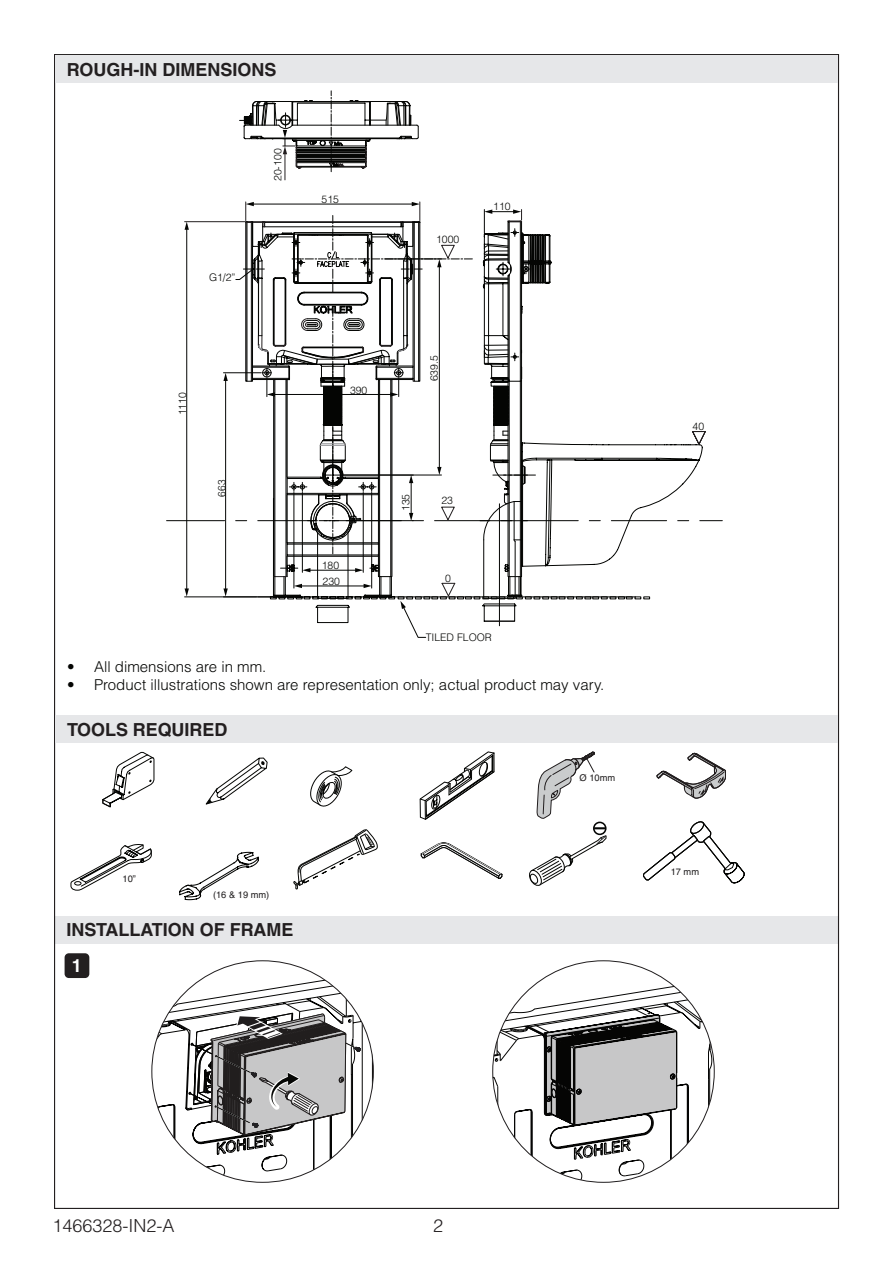
<style>
.page{position:relative;width:893px;height:1263px;background:#fff}
.page>*{position:absolute;margin:0;border:0;box-sizing:border-box;transform-origin:0 0}
.t1{font:700 18px "Helvetica LT Std";color:#231f20}
.t2{font:300 18px "Helvetica LT Std";color:#231f20}
.t3{font:700 18px "Helvetica LT Std";color:#fff}
.t4{font:300 15px "Helvetica LT Std";color:#040503}
.t5{font:300 10.5px/15.6px "Helvetica LT Std";color:#040503}
.t6{font:300 10.5px "Helvetica LT Std";color:#040503;scale:.96 1}
.t7{font:9.3px "Helvetica LT Std";color:#1f1c1d}
</style>
<div class="page">
<div style="left:55px;top:916px;width:783px;height:27px;background:#e6e7e9"></div>
<div style="left:65px;top:953px;width:24px;height:25px;background:#231f20;border-radius:4px"></div>
<hr style="left:185px;top:221px;width:60px;height:1px;background:#231f20">
<hr style="left:186px;top:228px;width:1px;height:362px;background:#040503">
<svg style="left:185px;top:222px;width:4px;height:8px"></svg>
<svg style="left:166px;top:251px;width:557px;height:347px"></svg>
<svg style="left:243px;top:90px;width:176px;height:90px"></svg>
<svg style="left:243px;top:202px;width:408px;height:436px"></svg>
<hr style="left:223px;top:372px;width:38px;height:1px;background:#040503">
<hr style="left:223px;top:596px;width:34px;height:1px;background:#040503">
<hr style="left:225px;top:379px;width:1px;height:211px;background:#040503">
<svg style="left:223px;top:373px;width:5px;height:8px"></svg>
<svg style="left:223px;top:588px;width:5px;height:8px"></svg>
<svg style="left:440px;top:244px;width:266px;height:354px"></svg>
<div style="left:55px;top:55px;width:783px;height:28px;background:#e6e7e9"></div>
<div style="left:55px;top:715px;width:783px;height:28px;background:#e6e7e9"></div>
<svg style="left:293px;top:829px;width:85px;height:61px"></svg>
<svg style="left:102px;top:751px;width:53px;height:57px"></svg>
<svg style="left:179px;top:851px;width:80px;height:49px"></svg>
<svg style="left:420px;top:842px;width:83px;height:37px"></svg>
<svg style="left:643px;top:821px;width:102px;height:63px"></svg>
<svg style="left:310px;top:766px;width:43px;height:41px"></svg>
<svg style="left:419px;top:751px;width:76px;height:69px"></svg>
<svg style="left:70px;top:844px;width:82px;height:47px"></svg>
<div style="left:593px;top:822px;width:13px;height:13px;border:2px solid #040504;border-radius:50%"></div>
<svg style="left:529px;top:827px;width:78px;height:59px"></svg>
<svg style="left:205px;top:757px;width:63px;height:48px"></svg>
<svg style="left:536px;top:751px;width:59px;height:68px"></svg>
<svg style="left:657px;top:752px;width:69px;height:47px"></svg>
<svg style="left:151px;top:960px;width:564px;height:223px"></svg>
<svg style="left:152px;top:996px;width:208px;height:186px"></svg>
<p class="t1" style="left:67px;top:58px;width:211px">ROUGH-IN DIMENSIONS</p>
<p class="t5" style="left:209px;top:269px;width:28px">G1/2”</p>
<p class="t5" style="left:270px;top:181px;width:34px;rotate:-90deg">20-100</p>
<p class="t5" style="left:174px;top:415px;width:25px;rotate:-90deg">1110</p>
<p class="t6" style="left:215px;top:497px;width:19px;rotate:-90deg">663</p>
<p class="t5" style="left:322px;top:192px;width:19px">515</p>
<p class="t5" style="left:436px;top:231px;width:25px">1000</p>
<p class="t5" style="left:493px;top:199px;width:19px">110</p>
<p class="t5" style="left:350px;top:382px;width:19px">390</p>
<p class="t5" style="left:426px;top:381px;width:28px;rotate:-90deg">639.5</p>
<p class="t5" style="left:322px;top:557px;width:20px">180<br>230</p>
<p class="t5" style="left:398px;top:511px;width:19px;rotate:-90deg">135</p>
<p class="t5" style="left:441px;top:492px;width:13px">23</p>
<p class="t5" style="left:445px;top:570px;width:7px">0</p>
<p class="t5" style="left:426px;top:629px;width:68px">TILED FLOOR</p>
<p class="t4" style="left:67px;top:658px;width:201px">• All dimensions are in mm.</p>
<p class="t4" style="left:67px;top:676px;width:539px">• Product illustrations shown are representation only; actual product may vary.</p>
<p class="t1" style="left:67px;top:718px;width:162px">TOOLS REQUIRED</p>
<p class="t7" style="left:123px;top:874px;width:15px">10”</p>
<p class="t7" style="left:213px;top:889px;width:58px">(16 &amp; 19 mm)</p>
<p class="t1" style="left:66px;top:919px;width:229px">INSTALLATION OF FRAME</p>
<p class="t3" style="left:72px;top:955px;width:12px">1</p>
<p class="t7" style="left:579px;top:772px;width:37px">Ø 10mm</p>
<p class="t5" style="left:693px;top:418px;width:13px">40</p>
<p class="t7" style="left:671px;top:866px;width:30px">17 mm</p>
<p class="t2" style="left:52px;top:1214px;width:124px">1466328-IN2-A</p>
<p class="t2" style="left:433px;top:1214px;width:12px">2</p>
</div>
